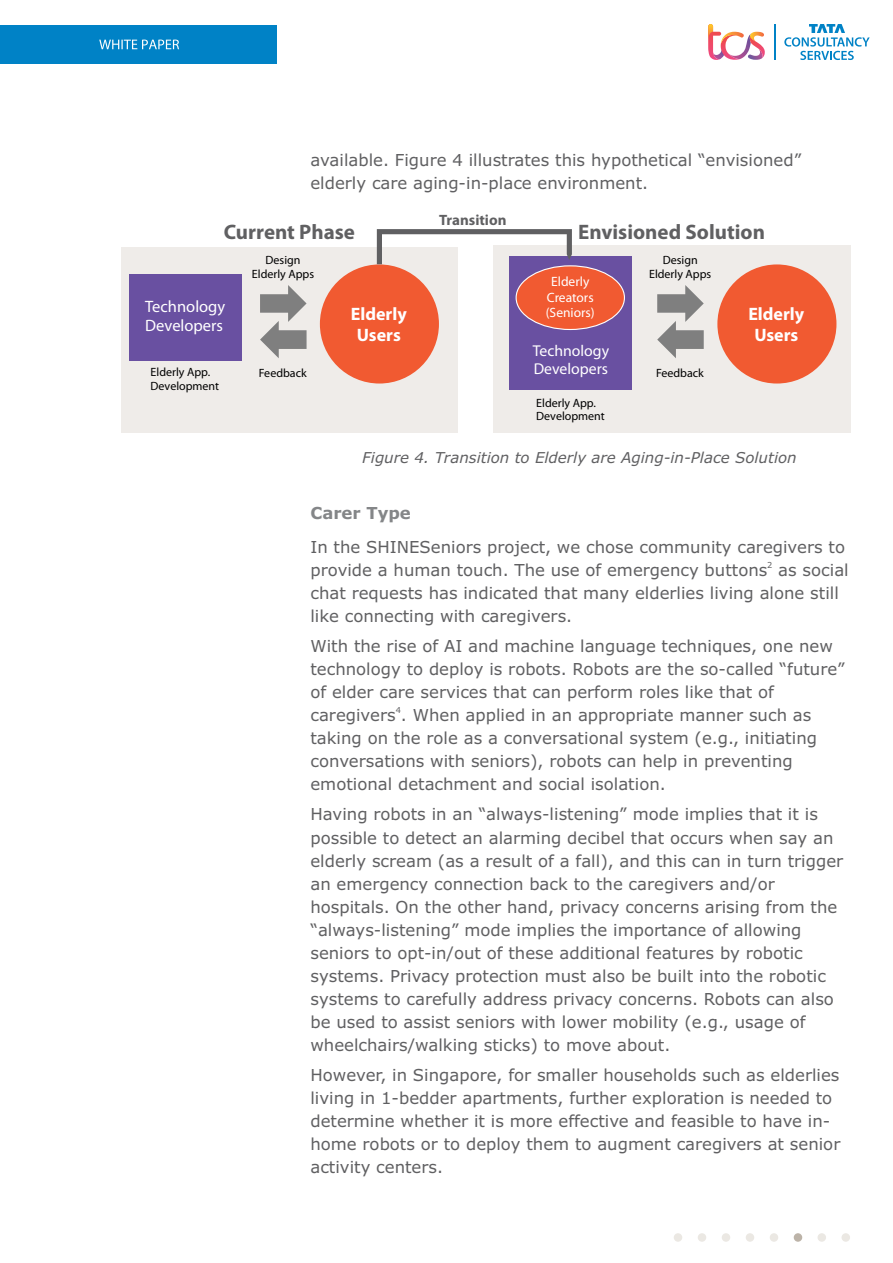
<style>
.page{position:relative;width:893px;height:1263px;background:#fff}
.page>*{position:absolute;margin:0;border:0;box-sizing:border-box;transform-origin:0 0}
.t1{font:700 21px "Myriad Pro";color:#606062}
.t2{font:700 18px/20.7px "Myriad Pro";color:#fff;text-align:center}
.t3{font:16.5px/23.1px "Verdana";color:#606062}
.t4{font:16.5px/18.6px "Myriad Pro";color:#fff}
.t5{font:700 16.5px "Verdana";color:#848688}
.t6{font:15.75px/17.9px "Myriad Pro";color:#fff}
.t7{font:italic 15px "Verdana";color:#606062}
.t8{font:700 15px "Myriad Pro";color:#606062}
.t9{font:13.5px/15.3px "Myriad Pro";color:#fff;text-align:center}
.t10{font:12px/13.5px "Myriad Pro";color:#000;text-align:center}
.t11{font:8.25px "Verdana";color:#606062}
</style>
<div class="page">
<div style="left:0;top:26px;width:277px;height:38px;background:#0082c6"></div>
<svg style="left:99px;top:40px;width:80px;height:9px"></svg>
<svg style="left:784px;top:24px;width:86px;height:36px"></svg>
<hr style="left:774px;top:24px;width:1px;height:36px;background:#0082c6">
<svg style="left:708px;top:24px;width:57px;height:36px"></svg>
<div style="left:122px;top:247px;width:336px;height:186px;background:#efece9"></div>
<div style="left:129px;top:274px;width:112px;height:86px;background:#6950a1"></div>
<svg style="left:260px;top:285px;width:47px;height:73px"></svg>
<div style="left:320px;top:264px;width:119px;height:119px;background:#f15a31;border-radius:50%"></div>
<div style="left:493px;top:246px;width:358px;height:187px;background:#efece9"></div>
<div style="left:510px;top:256px;width:122px;height:134px;background:#6950a1"></div>
<div style="left:516px;top:265px;width:109px;height:65px;background:#f15a31;border:1px solid #fefefe;border-radius:50%"></div>
<svg style="left:657px;top:285px;width:47px;height:73px"></svg>
<div style="left:717px;top:264px;width:119px;height:119px;background:#f15a31;border-radius:50%"></div>
<svg style="left:377px;top:229px;width:195px;height:35px"></svg>
<div style="left:794px;top:1233px;width:8px;height:9px;background:#bcb3a8;border-radius:50%"></div>
<div style="left:770px;top:1233px;width:8px;height:9px;background:#ebe8e3;border-radius:50%"></div>
<div style="left:746px;top:1233px;width:8px;height:9px;background:#ebe8e3;border-radius:50%"></div>
<div style="left:722px;top:1233px;width:8px;height:9px;background:#ebe8e3;border-radius:50%"></div>
<div style="left:698px;top:1233px;width:8px;height:9px;background:#ebe8e3;border-radius:50%"></div>
<div style="left:674px;top:1233px;width:8px;height:9px;background:#ebe8e3;border-radius:50%"></div>
<div style="left:841px;top:1233px;width:9px;height:9px;background:#ebe8e3;border-radius:50%"></div>
<div style="left:817px;top:1233px;width:9px;height:9px;background:#ebe8e3;border-radius:50%"></div>
<p class="t3" style="left:310px;top:150px;width:492px">available. Figure 4 illustrates this hypothetical “envisioned” elderly care aging-in-place environment.</p>
<p class="t8" style="left:439px;top:213px;width:69px">Transition</p>
<p class="t1" style="left:224px;top:224px;width:133px">Current Phase</p>
<p class="t1" style="left:578px;top:224px;width:188px">Envisioned Solution</p>
<p class="t10" style="left:649px;top:255px;width:64px">Design<br>Elderly Apps</p>
<p class="t10" style="left:252px;top:255px;width:64px">Design<br>Elderly Apps</p>
<p class="t9" style="left:546px;top:275px;width:50px">Elderly<br>Creators (Seniors)</p>
<p class="t4" style="left:145px;top:298px;width:82px">Technology<br>Developers</p>
<p class="t2" style="left:351px;top:305px;width:57px">Elderly<br>Users</p>
<p class="t2" style="left:748px;top:305px;width:57px">Elderly<br>Users</p>
<p class="t10" style="left:151px;top:366px;width:70px;text-align:left">Elderly App.<br>Development</p>
<p class="t10" style="left:259px;top:367px;width:49px">Feedback</p>
<p class="t6" style="left:533px;top:343px;width:78px">Technology<br>Developers</p>
<p class="t10" style="left:536px;top:397px;width:70px;text-align:left">Elderly App.<br>Development</p>
<p class="t10" style="left:656px;top:367px;width:49px">Feedback</p>
<p class="t7" style="left:362px;top:452px;width:436px">Figure 4. Transition to Elderly are Aging-in-Place Solution</p>
<p class="t5" style="left:310px;top:506px;width:102px">Carer Type</p>
<p class="t3" style="left:310px;top:537px;width:536px">In the SHINESeniors project, we chose community caregivers to</p>
<p class="t11" style="left:767px;top:561px;width:7px">2</p>
<p class="t3" style="left:310px;top:560px;width:540px">provide a human touch. The use of emergency buttons as social chat requests has indicated that many elderlies living alone still like connecting with caregivers.</p>
<p class="t3" style="left:310px;top:636px;width:536px">With the rise of AI and machine language techniques, one new technology to deploy is robots. Robots are the so-called “future” of elder care services that can perform roles like that of</p>
<p class="t11" style="left:396px;top:707px;width:7px">4</p>
<p class="t3" style="left:310px;top:705px;width:508px">caregivers . When applied in an appropriate manner such as taking on the role as a conversational system (e.g., initiating conversations with seniors), robots can help in preventing emotional detachment and social isolation.</p>
<p class="t3" style="left:310px;top:804px;width:534px">Having robots in an “always-listening” mode implies that it is possible to detect an alarming decibel that occurs when say an elderly scream (as a result of a fall), and this can in turn trigger an emergency connection back to the caregivers and/or hospitals. On the other hand, privacy concerns arising from the “always-listening” mode implies the importance of allowing seniors to opt-in/out of these additional features by robotic systems. Privacy protection must also be built into the robotic systems to carefully address privacy concerns. Robots can also be used to assist seniors with lower mobility (e.g., usage of wheelchairs/walking sticks) to move about.</p>
<p class="t3" style="left:310px;top:1065px;width:531px">However, in Singapore, for smaller households such as elderlies living in 1-bedder apartments, further exploration is needed to determine whether it is more effective and feasible to have in&shy;home robots or to deploy them to augment caregivers at senior activity centers.</p>
</div>
